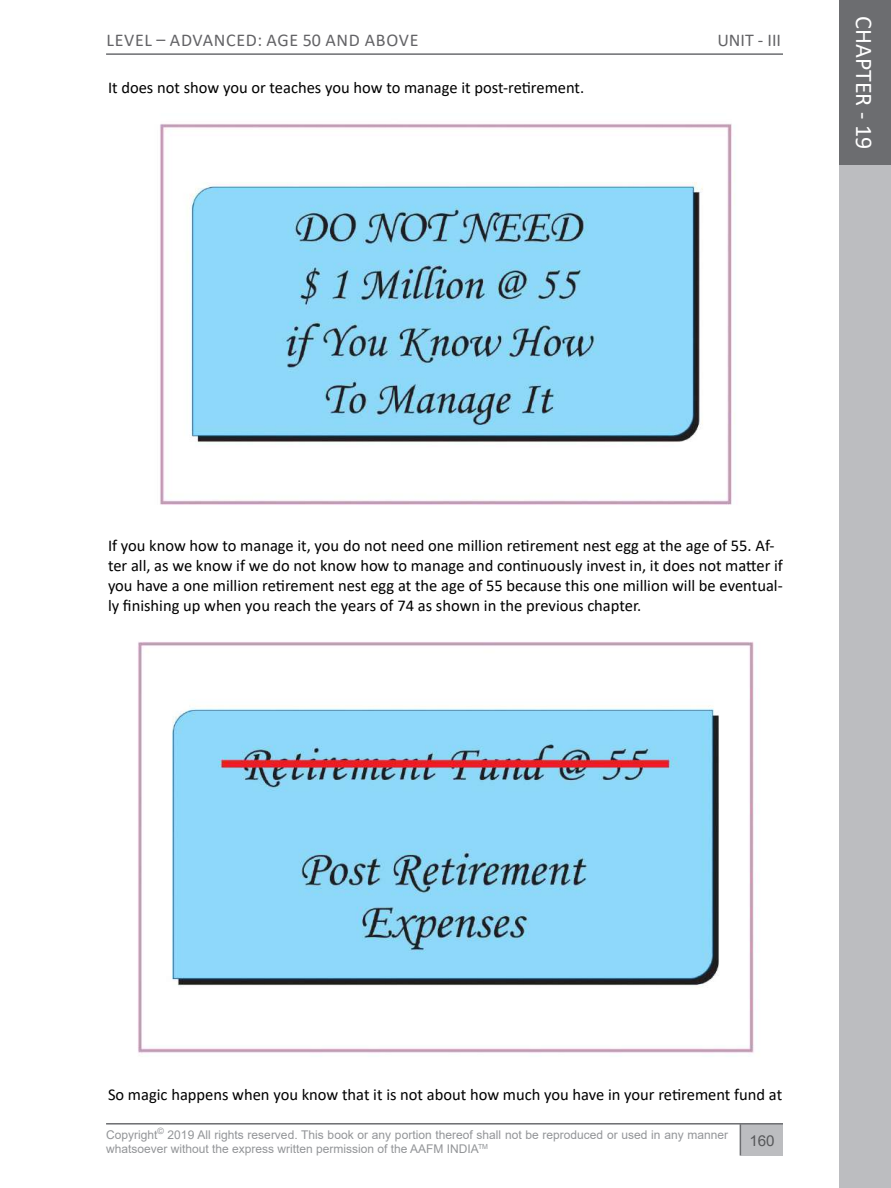
<style>
.page{position:relative;width:891px;height:1188px;background:#fff}
.page>*{position:absolute;margin:0;border:0;box-sizing:border-box;transform-origin:0 0}
.t1{font:24px "Calibri";color:#fff}
.t2{font:19.5px "Minion Pro";color:#fff}
.t3{font:18px "Calibri";letter-spacing:.04em;color:#636366}
.t4{font:16.5px/19.8px "Calibri";color:#000}
.t5{font:15px "Arial";color:#57585a}
.t6{font:12px/14.4px "Arial";color:#939598}
</style>
<div class="page">
<div style="left:741px;top:1125px;width:42px;height:31px;background:#bcbdc0"></div>
<hr style="left:106px;top:1123px;width:677px;height:2px;background:#6c6d70">
<hr style="left:740px;top:1124px;width:1px;height:32px;background:#6c6d70">
<hr style="left:106px;top:53px;width:677px;height:2px;background:#6c6d70">
<div style="left:839px;top:98px;width:52px;height:1090px;background:#bcbdc0"></div>
<div style="left:839px;top:0;width:52px;height:165px;background:#6c6d70"></div>
<img style="left:160px;top:124px;width:572px;height:381px">
<img style="left:137px;top:641px;width:617px;height:413px">
<p class="t3" style="left:106px;top:27px;width:314px">LEVEL – ADVANCED: AGE 50 AND ABOVE</p>
<p class="t3" style="left:717px;top:27px;width:65px">UNIT - III</p>
<p class="t4" style="left:108px;top:78px;width:478px">It does not show you or teaches you how to manage it post-retirement.</p>
<h1 class="t1" style="left:881px;top:16px;width:134px;rotate:90deg">CHAPTER - 19</h1>
<p class="t2" style="left:860px;top:132px;width:114px;rotate:-90deg">CHAPTER - 1</p>
<p class="t4" style="left:108px;top:535px;width:676px">If you know how to manage it, you do not need one million retirement nest egg at the age of 55. Af&shy;ter all, as we know if we do not know how to manage and continuously invest in, it does not matter if you have a one million retirement nest egg at the age of 55 because this one million will be eventual&shy;ly finishing up when you reach the years of 74 as shown in the previous chapter.</p>
<p class="t4" style="left:108px;top:1084px;width:676px">So magic happens when you know that it is not about how much you have in your retirement fund at</p>
<p class="t6" style="left:106px;top:1127px;width:624px">Copyright<sup>©</sup> 2019 All rights reserved. This book or any portion thereof shall not be reproduced or used in any manner whatsoever without the express written permission of the AAFM INDIA<sup>TM</sup></p>
<p class="t5" style="left:749px;top:1130px;width:27px">160</p>
</div>
